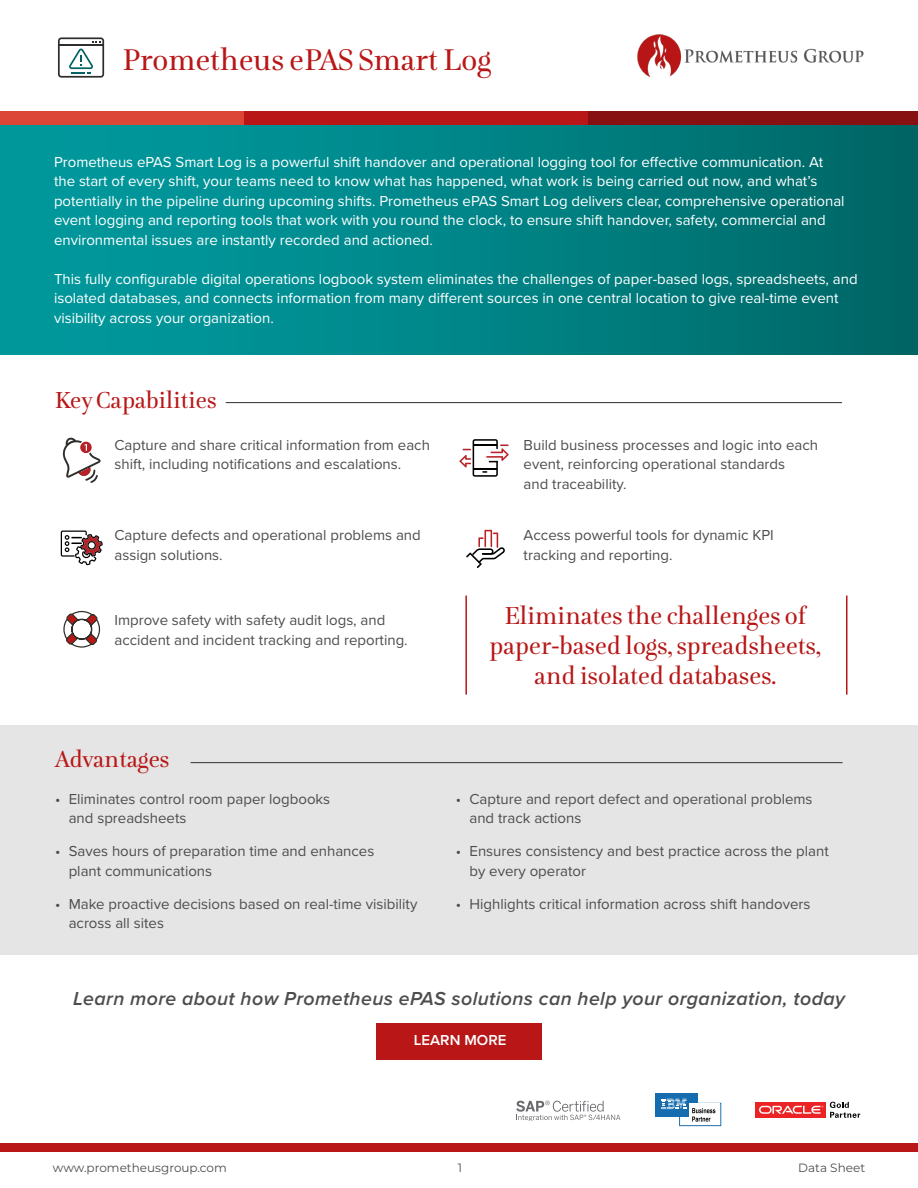
<style>
.page{position:relative;width:918px;height:1188px;background:#fff}
.page>*{position:absolute;margin:0;border:0;box-sizing:border-box;transform-origin:0 0}
.t1{font:33px "Lavigne Display";color:#b91717}
.t2{font:27px/30px "Lavigne Display";color:#b81717;text-align:center}
.t3{font:25.5px "Lavigne Display";color:#b91717}
.t4{font:italic 600 19.5px "Proxima Nova";letter-spacing:.02em;color:#4d4d4f}
.t5{font:15px/19.5px "Proxima Nova";color:#4d4d4f}
.t6{font:15px/19.5px "Proxima Nova";color:#fff}
.t7{font:600 15px "Proxima Nova";color:#fff}
.t8{font:12px "Montserrat";color:#4d4d4f}
.s1{font-family:"Proxima Nova"}
</style>
<div class="page">
<div style="left:0;top:1143px;width:918px;height:9px;background:#b91717"></div>
<div style="left:0;top:124px;width:918px;height:230px;background:linear-gradient(to right,#009ea3,#006868)"></div>
<img style="left:637px;top:34px;width:227px;height:43px">
<div style="left:0;top:111px;width:302px;height:13px;background:#dc4636"></div>
<div style="left:244px;top:111px;width:345px;height:13px;background:#b91717"></div>
<div style="left:589px;top:111px;width:329px;height:13px;background:#861012"></div>
<div style="left:0;top:725px;width:918px;height:230px;background:#e4e5e4"></div>
<hr style="left:191px;top:762px;width:652px;height:1px;background:#2e2e2b">
<hr style="left:226px;top:402px;width:616px;height:1px;background:#2e2e2b">
<hr style="left:846px;top:596px;width:2px;height:99px;background:#b81717">
<hr style="left:465px;top:596px;width:2px;height:99px;background:#b81717">
<svg style="left:58px;top:37px;width:46px;height:41px"></svg>
<svg style="left:516px;top:1101px;width:104px;height:20px"></svg>
<div style="left:655px;top:1094px;width:43px;height:23px;background:#156db0"></div>
<svg style="left:661px;top:1099px;width:60px;height:27px"></svg>
<div style="left:755px;top:1102px;width:71px;height:16px;background:#ec2325"></div>
<svg style="left:759px;top:1106px;width:64px;height:8px"></svg>
<svg style="left:830px;top:1102px;width:30px;height:16px"></svg>
<svg style="left:62px;top:437px;width:39px;height:46px"></svg>
<svg style="left:61px;top:531px;width:42px;height:34px"></svg>
<svg style="left:63px;top:610px;width:38px;height:38px"></svg>
<svg style="left:459px;top:439px;width:50px;height:38px"></svg>
<svg style="left:466px;top:530px;width:39px;height:38px"></svg>
<div style="left:376px;top:1023px;width:166px;height:36px;background:#b91717"></div>
<h1 class="t1" style="left:122px;top:42px;width:370px">Prometheus ePAS Smart Log</h1>
<p class="t6" style="left:54px;top:152px;width:792px">Prometheus ePAS Smart Log is a powerful shift handover and operational logging tool for effective communication. At the start of every shift, your teams need to know what has happened, what work is being carried out now, and what’s potentially in the pipeline during upcoming shifts. Prometheus ePAS Smart Log delivers clear, comprehensive operational event logging and reporting tools that work with you round the clock, to ensure shift handover, safety, commercial and environmental issues are instantly recorded and actioned.</p>
<p class="t6" style="left:54px;top:269px;width:805px">This fully configurable digital operations logbook system eliminates the challenges of paper-based logs, spreadsheets, and isolated databases, and connects information from many different sources in one central location to give real-time event visibility across your organization.</p>
<h3 class="t3" style="left:55px;top:386px;width:164px">Key Capabilities</h3>
<p class="t5" style="left:114px;top:434px;width:317px">Capture and share critical information from each shift, including notifications and escalations.</p>
<p class="t5" style="left:524px;top:434px;width:296px">Build business processes and logic into each event, reinforcing operational standards<br>and traceability.</p>
<p class="t5" style="left:524px;top:525px;width:252px">Access powerful tools for dynamic KPI tracking and reporting.</p>
<p class="t5" style="left:114px;top:525px;width:308px">Capture defects and operational problems and assign solutions.</p>
<p class="t5" style="left:114px;top:610px;width:295px">Improve safety with safety audit logs, and accident and incident tracking and reporting.</p>
<h3 class="t3" style="left:55px;top:745px;width:116px">Advantages</h3>
<p class="t5" style="left:69px;top:788px;width:263px;text-indent:-14px">• Eliminates control room paper logbooks and spreadsheets</p>
<p class="t5" style="left:69px;top:841px;width:307px;text-indent:-14px">• Saves hours of preparation time and enhances plant communications</p>
<p class="t5" style="left:69px;top:893px;width:350px;text-indent:-14px">• Make proactive decisions based on real-time visibility across all sites</p>
<h2 class="t2" style="left:490px;top:601px;width:333px">Eliminates the challenges of paper<span class="s1">-</span>based logs, spreadsheets, and isolated databases.</h2>
<p class="t5" style="left:469px;top:788px;width:345px;text-indent:-14px">• Capture and report defect and operational problems and track actions</p>
<p class="t5" style="left:469px;top:841px;width:361px;text-indent:-14px">• Ensures consistency and best practice across the plant by every operator</p>
<p class="t5" style="left:456px;top:893px;width:356px">• Highlights critical information across shift handovers</p>
<h3 class="t4" style="left:73px;top:984px;width:773px">Learn more about how Prometheus ePAS solutions can help your organization, today</h3>
<p class="t7" style="left:414px;top:1029px;width:94px">LEARN MORE</p>
<p class="t8" style="left:53px;top:1160px;width:175px">www.prometheusgroup.com</p>
<p class="t8" style="left:458px;top:1160px;width:6px">1</p>
<p class="t8" style="left:798px;top:1160px;width:68px">Data Sheet</p>
</div>
